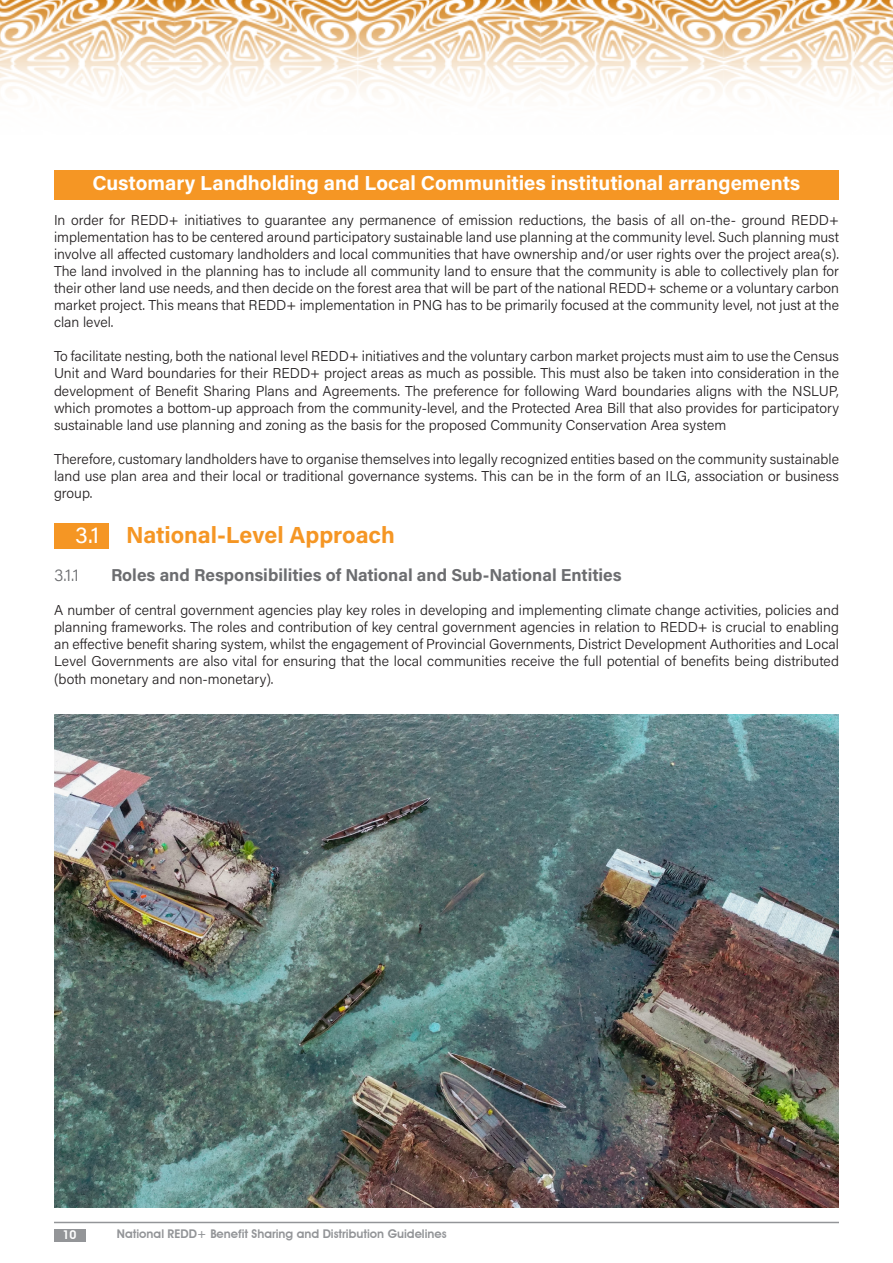
<style>
.page{position:relative;width:893px;height:1263px;background:#fff}
.page>*{position:absolute;margin:0;border:0;box-sizing:border-box;transform-origin:0 0}
.t1{font:23.25px "Acumin Variable Concept";letter-spacing:.05em;color:#f59624}
.t2{font:20.25px "Acumin Variable Concept";letter-spacing:.05em;color:#fff}
.t3{font:17.25px "Acumin Variable Concept";letter-spacing:.05em;color:#6c6d70}
.t4{font:14.25px/17.1px "Acumin Variable Concept";letter-spacing:.01em;color:#231f20;text-align:justify}
.t5{font:600 12px "Avant Garde IT Cby BT";color:#939598}
.t6{font:600 12px "Avant Garde IT Cby BT";color:#fff}
.s1{color:#fff}
</style>
<div class="page">
<img style="left:0;top:0;width:893px;height:95px">
<div style="left:54px;top:523px;width:54px;height:26px;background:#f59624"></div>
<div style="left:54px;top:170px;width:785px;height:30px;background:#f59624"></div>
<div style="left:54px;top:1229px;width:31px;height:12px;background:#939598"></div>
<hr style="left:54px;top:1222px;width:785px;height:1px;background:#939598">
<img style="left:54px;top:714px;width:785px;height:494px">
<p class="t2" style="left:93px;top:169px;width:708px">Customary Landholding and Local Communities institutional arrangements</p>
<p class="t4" style="left:54px;top:210px;width:786px">In order for REDD+ initiatives to guarantee any permanence of emission reductions, the basis of all on-the- ground REDD+ implementation has to be centered around participatory sustainable land use planning at the community level. Such planning must involve all affected customary landholders and local communities that have ownership and/or user rights over the project area(s).<br>The land involved in the planning has to include all community land to ensure that the community is able to collectively plan for their other land use needs, and then decide on the forest area that will be part of the national REDD+ scheme or a voluntary carbon market project. This means that REDD+ implementation in PNG has to be primarily focused at the community level, not just at the clan level.</p>
<p class="t4" style="left:54px;top:347px;width:786px">To facilitate nesting, both the national level REDD+ initiatives and the voluntary carbon market projects must aim to use the Census Unit and Ward boundaries for their REDD+ project areas as much as possible. This must also be taken into consideration in the development of Benefit Sharing Plans and Agreements. The preference for following Ward boundaries aligns with the NSLUP, which promotes a bottom-up approach from the community-level, and the Protected Area Bill that also provides for participatory sustainable land use planning and zoning as the basis for the proposed Community Conservation Area system</p>
<p class="t4" style="left:54px;top:450px;width:786px">Therefore, customary landholders have to organise themselves into legally recognized entities based on the community sustainable land use plan area and their local or traditional governance systems. This can be in the form of an ILG, association or business group.</p>
<p class="t1" style="left:75px;top:519px;width:320px"><span class="s1">3.1</span> National-Level Approach</p>
<p class="t3" style="left:54px;top:563px;width:26px">3.1.1</p>
<p class="t3" style="left:111px;top:563px;width:511px">Roles and Responsibilities of National and Sub-National Entities</p>
<p class="t4" style="left:54px;top:601px;width:786px">A number of central government agencies play key roles in developing and implementing climate change activities, policies and planning frameworks. The roles and contribution of key central government agencies in relation to REDD+ is crucial to enabling an effective benefit sharing system, whilst the engagement of Provincial Governments, District Development Authorities and Local Level Governments are also vital for ensuring that the local communities receive the full potential of benefits being distributed (both monetary and non-monetary).</p>
<p class="t6" style="left:63px;top:1228px;width:15px">10</p>
<p class="t5" style="left:117px;top:1226px;width:331px">National REDD+ Benefit Sharing and Distribution Guidelines</p>
</div>
